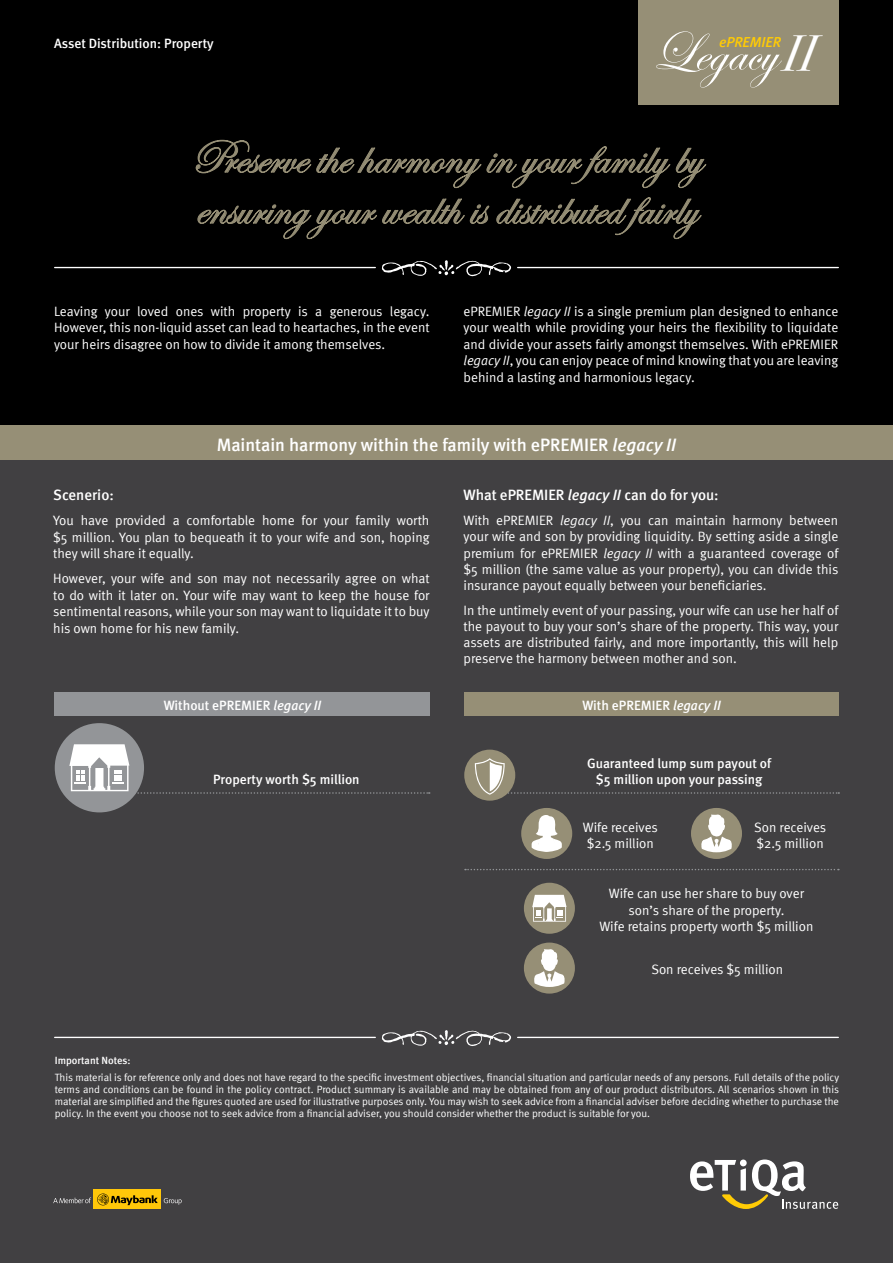
<style>
.page{position:relative;width:893px;height:1263px;background:#fff}
.page>*{position:absolute;margin:0;border:0;box-sizing:border-box;transform-origin:0 0}
.t1{font:56.25px "Edwardian Script ITC";color:#fff}
.t2{font:48px/51px "Edwardian Script ITC";color:#968f76}
.t3{font:500 18px "Meta";color:#fff}
.t4{font:500 15px "Meta";color:#fff}
.t5{font:italic 500 14.4px "Meta";color:#ffcb05}
.t6{font:13.5px/16.5px "Meta Normal";color:#fff;text-align:justify}
.t7{font:500 13.5px "Meta";color:#fff}
.t8{font:10.5px/12px "Meta Normal";color:#fff;text-align:justify}
.t9{font:500 10.5px "Meta";color:#fff}
.s1{font-family:"Bodoni Svty Two ITCTT";font-style:italic;font-size:49.35px}
.s2{font-style:italic}
</style>
<div class="page">
<div style="left:0;top:0;width:893px;height:441px;background:#000"></div>
<div style="left:0;top:441px;width:893px;height:822px;background:#414042"></div>
<svg style="left:196px;top:140px;width:285px;height:48px"></svg>
<svg style="left:487px;top:146px;width:219px;height:42px"></svg>
<svg style="left:198px;top:198px;width:291px;height:41px"></svg>
<svg style="left:496px;top:197px;width:205px;height:42px"></svg>
<div style="left:639px;top:0;width:200px;height:105px;background:#968f76"></div>
<svg style="left:690px;top:1159px;width:148px;height:50px"></svg>
<div style="left:94px;top:1190px;width:67px;height:19px;background:#ffc709"></div>
<svg style="left:97px;top:1193px;width:61px;height:12px"></svg>
<svg style="left:53px;top:1197px;width:38px;height:6px"></svg>
<svg style="left:164px;top:1198px;width:18px;height:7px"></svg>
<div style="left:0;top:425px;width:893px;height:34px;background:#968f76"></div>
<hr style="left:55px;top:267px;width:320px;height:1px;background:#fff">
<hr style="left:518px;top:267px;width:320px;height:1px;background:#fff">
<svg style="left:382px;top:260px;width:129px;height:16px"></svg>
<div style="left:55px;top:692px;width:375px;height:24px;background:#939598"></div>
<div style="left:464px;top:692px;width:375px;height:24px;background:#968f76"></div>
<div style="left:464px;top:750px;width:51px;height:51px;background:#968f76;border-radius:50%"></div>
<svg style="left:475px;top:758px;width:364px;height:37px"></svg>
<div style="left:55px;top:723px;width:89px;height:89px;background:#939598;border-radius:50%"></div>
<svg style="left:69px;top:744px;width:361px;height:50px"></svg>
<svg style="left:465px;top:869px;width:374px;height:1px"></svg>
<div style="left:524px;top:942px;width:51px;height:51px;background:#968f76;border-radius:50%"></div>
<svg style="left:534px;top:949px;width:31px;height:38px"></svg>
<div style="left:524px;top:883px;width:51px;height:51px;background:#968f76;border-radius:50%"></div>
<svg style="left:532px;top:895px;width:35px;height:27px"></svg>
<div style="left:521px;top:808px;width:51px;height:51px;background:#968f76;border-radius:50%"></div>
<div style="left:691px;top:808px;width:51px;height:51px;background:#968f76;border-radius:50%"></div>
<svg style="left:701px;top:814px;width:31px;height:38px"></svg>
<svg style="left:532px;top:815px;width:30px;height:37px"></svg>
<hr style="left:55px;top:1037px;width:320px;height:1px;background:#fff">
<hr style="left:518px;top:1037px;width:320px;height:1px;background:#fff">
<svg style="left:382px;top:1030px;width:129px;height:16px"></svg>
<p class="t7" style="left:54px;top:35px;width:161px">Asset Distribution: Property</p>
<h1 class="t1" style="left:651px;top:21px;width:165px">Legacy<span class="s1">II</span></h1>
<p class="t5" style="left:719px;top:34px;width:63px">ePREMIER</p>
<h2 class="t2" style="left:191px;top:134px;width:512px">Preserve the harmony in your family by ensuring your wealth is distributed fairly</h2>
<p class="t6" style="left:54px;top:303px;width:377px">Leaving your loved ones with property is a generous legacy.<br>However, this non-liquid asset can lead to heartaches, in the event your heirs disagree on how to divide it among themselves.</p>
<p class="t6" style="left:463px;top:303px;width:376px">ePREMIER <span class="s2">legacy II</span> is a single premium plan designed to enhance your wealth while providing your heirs the flexibility to liquidate and divide your assets fairly amongst themselves. With ePREMIER <span class="s2">legacy II</span>, you can enjoy peace of mind knowing that you are leaving behind a lasting and harmonious legacy.</p>
<h3 class="t3" style="left:217px;top:434px;width:461px">Maintain harmony within the family with ePREMIER <span class="s2">legacy II</span></h3>
<p class="t4" style="left:53px;top:486px;width:62px">Scenerio:</p>
<p class="t6" style="left:53px;top:512px;width:378px">You have provided a comfortable home for your family worth $5 million. You plan to bequeath it to your wife and son, hoping they will share it equally.</p>
<p class="t6" style="left:53px;top:570px;width:378px">However, your wife and son may not necessarily agree on what to do with it later on. Your wife may want to keep the house for sentimental reasons, while your son may want to liquidate it to buy his own home for his new family.</p>
<p class="t4" style="left:463px;top:486px;width:257px">What ePREMIER <span class="s2">legacy II</span> can do for you:</p>
<p class="t6" style="left:463px;top:512px;width:376px">With ePREMIER <span class="s2">legacy II</span>, you can maintain harmony between your wife and son by providing liquidity. By setting aside a single premium for ePREMIER <span class="s2">legacy II</span> with a guaranteed coverage of $5 million (the same value as your property), you can divide this insurance payout equally between your beneficiaries.</p>
<p class="t6" style="left:463px;top:602px;width:376px">In the untimely event of your passing, your wife can use her half of the payout to buy your son’s share of the property. This way, your assets are distributed fairly, and more importantly, this will help preserve the harmony between mother and son.</p>
<p class="t7" style="left:164px;top:698px;width:159px">Without ePREMIER <span class="s2">legacy II</span></p>
<p class="t7" style="left:582px;top:698px;width:140px">With ePREMIER <span class="s2">legacy II</span></p>
<p class="t7" style="left:587px;top:755px;width:186px">Guaranteed lump sum payout of</p>
<p class="t7" style="left:213px;top:771px;width:148px">Property worth $5 million</p>
<p class="t7" style="left:596px;top:771px;width:168px">$5 million upon your passing</p>
<p class="t6" style="left:583px;top:819px;width:77px">Wife receives $2.5 million</p>
<p class="t6" style="left:754px;top:819px;width:74px">Son receives $2.5 million</p>
<p class="t6" style="left:599px;top:885px;width:215px;text-align:center">Wife can use her share to buy over son’s share of the property.<br>Wife retains property worth $5 million</p>
<p class="t6" style="left:651px;top:961px;width:133px">Son receives $5 million</p>
<p class="t9" style="left:55px;top:1055px;width:77px">Important Notes:</p>
<p class="t8" style="left:55px;top:1071px;width:786px">This material is for reference only and does not have regard to the specific investment objectives, financial situation and particular needs of any persons. Full details of the policy terms and conditions can be found in the policy contract. Product summary is available and may be obtained from any of our product distributors. All scenarios shown in this material are simplified and the figures quoted are used for illustrative purposes only. You may wish to seek advice from a financial adviser before deciding whether to purchase the policy. In the event you choose not to seek advice from a financial adviser, you should consider whether the product is suitable for you.</p>
</div>
